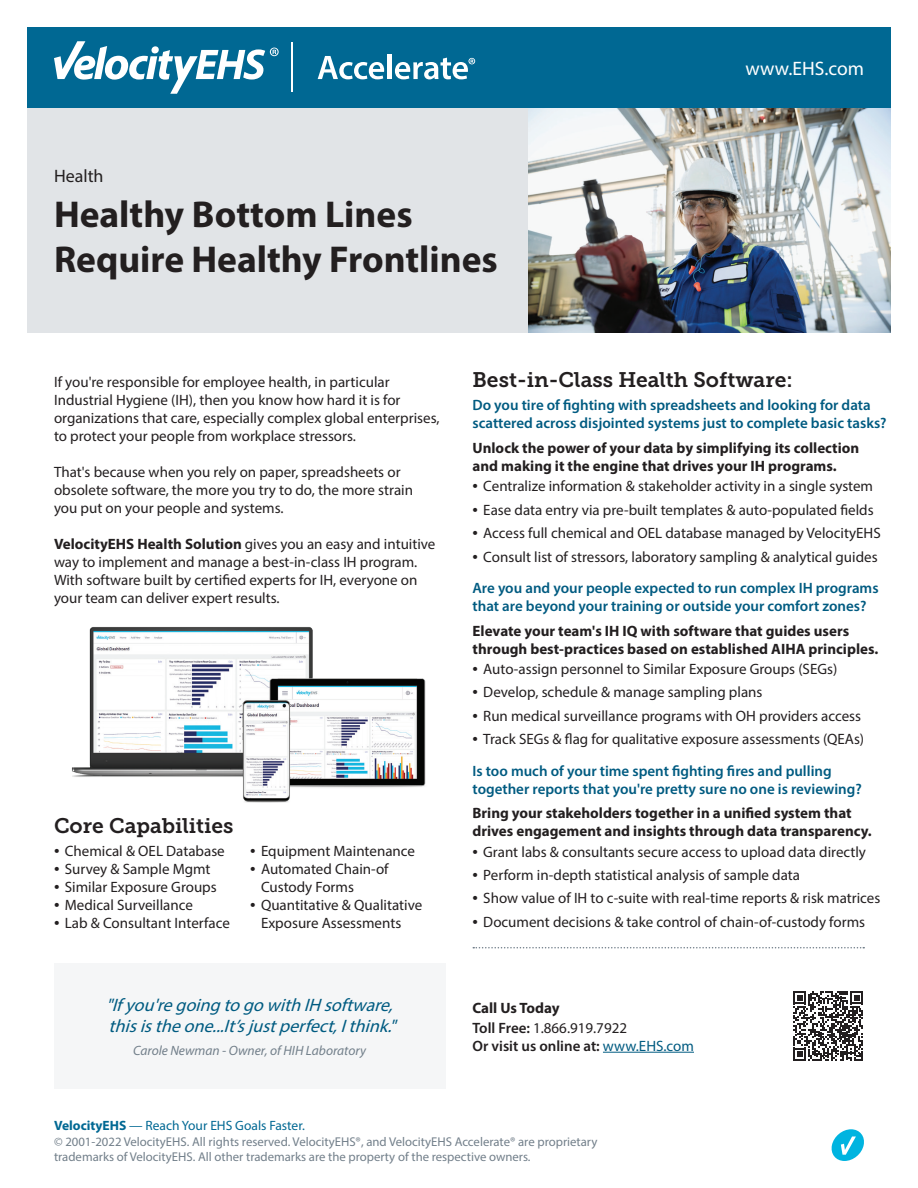
<style>
.page{position:relative;width:918px;height:1188px;background:#fff}
.page>*{position:absolute;margin:0;border:0;box-sizing:border-box;transform-origin:0 0}
.t1{font:700 37.5px/45px "Myriad Pro";color:#231f20}
.t2{font:21px "Museo Slab 700";color:#231f20}
.t3{font:19.5px "Myriad Pro";color:#fff}
.t4{font:italic 18px/21px "Myriad Pro";color:#005b81}
.t5{font:18px "Myriad Pro";color:#231f20}
.t6{font:15px/18px "Myriad Pro";color:#231f20}
.t7{font:700 15px/18px "Myriad Pro";color:#231f20}
.t8{font:600 15px/18px "Myriad Pro";color:#005b81}
.t9{font:600 15px "Myriad Pro";color:#231f20}
.t10{font:13.5px "Myriad Pro";color:#006893}
.t11{font:italic 13.5px "Myriad Pro";color:#727f8a}
.t12{font:12.75px/15px "Myriad Pro";color:#727f8a}
.s1{font-weight:700}
.s2{font-size:19.5px}
.s3{font-weight:600;color:#005b81}
.s4{font-weight:600}
.s5{font-weight:400;color:#005b81}
</style>
<div class="page">
<div style="left:27px;top:27px;width:864px;height:81px;background:#006893"></div>
<svg style="left:832px;top:1129px;width:32px;height:32px"></svg>
<svg style="left:54px;top:41px;width:225px;height:53px"></svg>
<hr style="left:291px;top:43px;width:1px;height:49px;background:#fff">
<svg style="left:318px;top:56px;width:66px;height:23px"></svg>
<div style="left:387px;top:55px;width:5px;height:24px;background:#fff"></div>
<svg style="left:395px;top:58px;width:80px;height:21px"></svg>
<div style="left:27px;top:108px;width:502px;height:225px;background:#e1e4e7"></div>
<img style="left:529px;top:108px;width:362px;height:225px">
<svg style="left:793px;top:991px;width:70px;height:70px"></svg>
<hr style="left:603px;top:1052px;width:91px;height:1px;background:#005b81">
<svg style="left:473px;top:947px;width:391px;height:1px"></svg>
<div style="left:54px;top:963px;width:392px;height:126px;background:#f5f6f7"></div>
<img style="left:71px;top:627px;width:355px;height:176px">
<p class="t5" style="left:54px;top:165px;width:51px">Health</p>
<h1 class="t1" style="left:54px;top:191px;width:445px">Healthy Bottom Lines<br>Require Healthy Frontlines</h1>
<h3 class="t3" style="left:746px;top:57px;width:120px">www.EHS.com</h3>
<p class="t6" style="left:54px;top:373px;width:387px">If you're responsible for employee health, in particular Industrial Hygiene (IH), then you know how hard it is for organizations that care, especially complex global enterprises, to protect your people from workplace stressors.</p>
<p class="t6" style="left:54px;top:463px;width:361px">That's because when you rely on paper, spreadsheets or obsolete software, the more you try to do, the more strain you put on your people and systems.</p>
<p class="t6" style="left:54px;top:535px;width:383px"><span class="s1">VelocityEHS Health Solution</span> gives you an easy and intuitive way to implement and manage a best-in-class IH program.<br>With software built by certified experts for IH, everyone on your team can deliver expert results.</p>
<h2 class="t2" style="left:54px;top:814px;width:181px">Core Capabilities</h2>
<p class="t6" style="left:54px;top:842px;width:172px"><span class="s2">•</span> Chemical &amp; OEL Database</p>
<p class="t6" style="left:54px;top:860px;width:158px"><span class="s2">•</span> Survey &amp; Sample Mgmt</p>
<p class="t6" style="left:54px;top:878px;width:164px"><span class="s2">•</span> Similar Exposure Groups</p>
<p class="t6" style="left:54px;top:896px;width:140px"><span class="s2">•</span> Medical Surveillance</p>
<p class="t6" style="left:54px;top:914px;width:178px"><span class="s2">•</span> Lab &amp; Consultant Interface</p>
<p class="t6" style="left:250px;top:842px;width:166px"><span class="s2">•</span> Equipment Maintenance</p>
<p class="t6" style="left:261px;top:860px;width:129px;text-indent:-11px"><span class="s2">•</span> Automated Chain-of<br>Custody Forms</p>
<p class="t6" style="left:261px;top:896px;width:163px;text-indent:-11px"><span class="s2">•</span> Quantitative &amp; Qualitative<br>Exposure Assessments</p>
<p class="t4" style="left:106px;top:994px;width:297px">"Ifyou'regoingtogowithIH software, thisistheone...It’sjustperfect,Ithink."</p>
<p class="t11" style="left:133px;top:1042px;width:234px">Carole Newman - Owner, of HIH Laboratory</p>
<h2 class="t2" style="left:472px;top:368px;width:322px">Best-in-Class Health Software:</h2>
<p class="t8" style="left:472px;top:396px;width:416px">Do you tire of fighting with spreadsheets and looking for data scattered across disjointed systems just to complete basic tasks?</p>
<p class="t7" style="left:472px;top:439px;width:388px">Unlock the power of your data by simplifying its collection and making it the engine that drives your IH programs.</p>
<p class="t6" style="left:472px;top:477px;width:402px"><span class="s2">•</span> Centralize information &amp; stakeholder activity in a single system</p>
<p class="t6" style="left:472px;top:500px;width:403px"><span class="s2">•</span> Ease data entry via pre-built templates &amp; auto-populated fields</p>
<p class="t6" style="left:472px;top:524px;width:410px"><span class="s2">•</span> Access full chemical and OEL database managed by VelocityEHS</p>
<p class="t6" style="left:472px;top:540px;width:408px;line-height:31.5px"><span class="s2">•</span> Consult list of stressors, laboratory sampling &amp; analytical guides<br><span class="s3">Are you and your people expected to run complex IH programs</span></p>
<p class="t8" style="left:472px;top:597px;width:396px">that are beyond your training or outside your comfort zones?</p>
<p class="t7" style="left:472px;top:621px;width:407px">Elevate your team's IH IQ with software that guides users through best-practices based on established AIHA principles.</p>
<p class="t6" style="left:472px;top:660px;width:366px"><span class="s2">•</span> Auto-assign personnel to Similar Exposure Groups (SEGs)</p>
<p class="t6" style="left:472px;top:683px;width:291px"><span class="s2">•</span> Develop, schedule &amp; manage sampling plans</p>
<p class="t6" style="left:472px;top:706px;width:390px"><span class="s2">•</span> Run medical surveillance programs with OH providers access</p>
<p class="t6" style="left:472px;top:723px;width:393px;line-height:31.5px"><span class="s2">•</span> Track SEGs &amp; flag for qualitative exposure assessments (QEAs)<br><span class="s3">Is too much of your time spent fighting fires and pulling</span></p>
<p class="t8" style="left:472px;top:779px;width:391px">together reports that you're pretty sure no one is reviewing?</p>
<p class="t7" style="left:472px;top:804px;width:401px">Bring your stakeholders together in a unified system that drives engagement and insights through data transparency.</p>
<p class="t6" style="left:472px;top:842px;width:395px"><span class="s2">•</span> Grant labs &amp; consultants secure access to upload data directly</p>
<p class="t6" style="left:472px;top:866px;width:329px"><span class="s2">•</span> Perform in-depth statistical analysis of sample data</p>
<p class="t6" style="left:472px;top:889px;width:409px"><span class="s2">•</span> Show value of IH to c-suite with real-time reports &amp; risk matrices</p>
<p class="t6" style="left:472px;top:912px;width:394px"><span class="s2">•</span> Document decisions &amp; take control of chain-of-custody forms</p>
<p class="t6" style="left:472px;top:997px;width:156px;line-height:20.1px"><span class="s1">Call Us Today<br></span><span class="s4">Toll Free:</span> 1.866.919.7922</p>
<p class="t9" style="left:472px;top:1036px;width:223px">Or visit us online at: <span class="s5">www.EHS.com</span></p>
<p class="t10" style="left:54px;top:1117px;width:252px"><span class="s1">VelocityEHS</span> — Reach Your EHS Goals Faster.</p>
<p class="t12" style="left:54px;top:1134px;width:545px">© 2001-2022 VelocityEHS. All rights reserved. VelocityEHS®, and VelocityEHS Accelerate® are proprietary trademarks of VelocityEHS. All other trademarks are the property of the respective owners.</p>
</div>
